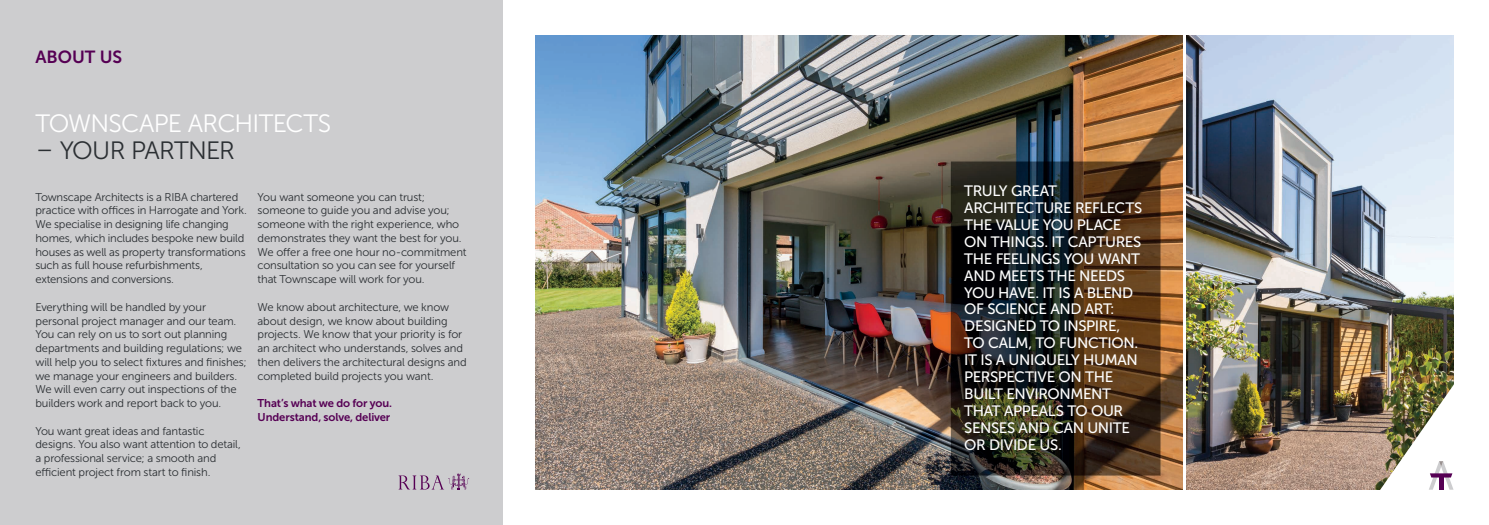
<style>
.page{position:relative;width:1489px;height:525px;background:#fff}
.page>*{position:absolute;margin:0;border:0;box-sizing:border-box;transform-origin:0 0}
.t1{font:25px "Museo Sans 300";letter-spacing:-.03em;color:#fff}
.t2{font:25px "Museo Sans 300";letter-spacing:-.03em;color:#2b2f33}
.t3{font:17.5px "Museo Sans 700";color:#560054}
.t4{font:15px/16.9px "Museo Sans 500";letter-spacing:-.025em;color:#fff}
.t5{font:11.25px/13.8px "Museo Sans 300";letter-spacing:-.015em;color:#2b2f33}
.t6{font:11.25px/13.8px "Museo Sans 700";letter-spacing:-.01em;color:#560054}
</style>
<div class="page">
<img style="left:535px;top:35px;width:647px;height:454px">
<div style="left:0;top:0;width:502px;height:524px;background:#cdcdcf"></div>
<img style="left:1186px;top:35px;width:267px;height:454px">
<svg style="left:398px;top:473px;width:71px;height:17px"></svg>
<img style="left:1355px;top:334px;width:99px;height:156px">
<h2 class="t3" style="left:35px;top:47px;width:88px">ABOUT US</h2>
<h1 class="t1" style="left:35px;top:110px;width:297px">TOWNSCAPE ARCHITECTS</h1>
<h1 class="t2" style="left:35px;top:137px;width:201px">– YOUR PARTNER</h1>
<p class="t5" style="left:257px;top:190px;width:210px">You want someone you can trust; someone to guide you and advise you; someone with the right experience, who demonstrates they want the best for you.<br>We offer a free one hour no-commitment consultation so you can see for yourself that Townscape will work for you.</p>
<p class="t5" style="left:257px;top:300px;width:210px">We know about architecture, we know about design, we know about building projects. We know that your priority is for an architect who understands, solves and then delivers the architectural designs and completed build projects you want.</p>
<p class="t6" style="left:257px;top:396px;width:136px">That’s what we do for you.<br>Understand, solve, deliver</p>
<p class="t5" style="left:35px;top:190px;width:213px">Townscape Architects is a RIBA chartered practice with offices in Harrogate and York.<br>We specialise in designing life changing homes, which includes bespoke new build houses as well as property transformations such as full house refurbishments, extensions and conversions.</p>
<p class="t5" style="left:35px;top:300px;width:213px">Everything will be handled by your personal project manager and our team.<br>You can rely on us to sort out planning departments and building regulations; we will help you to select fixtures and finishes; we manage your engineers and builders.<br>We will even carry out inspections of the builders work and report back to you.</p>
<p class="t5" style="left:35px;top:423px;width:207px">You want great ideas and fantastic designs. You also want attention to detail, a professional service; a smooth and efficient project from start to finish.</p>
<p class="t4" style="left:964px;top:182px;width:179px">TRULY GREAT<br>ARCHITECTURE REFLECTS<br>THE VALUE YOU PLACE<br>ON THINGS. IT CAPTURES<br>THE FEELINGS YOU WANT<br>AND MEETS THE NEEDS<br>YOU HAVE. IT IS A BLEND<br>OF SCIENCE AND ART:<br>DESIGNED TO INSPIRE,<br>TO CALM, TO FUNCTION.<br>IT IS A UNIQUELY HUMAN<br>PERSPECTIVE ON THE<br>BUILT ENVIRONMENT<br>THAT APPEALS TO OUR<br>SENSES AND CAN UNITE<br>OR DIVIDE US.</p>
</div>
